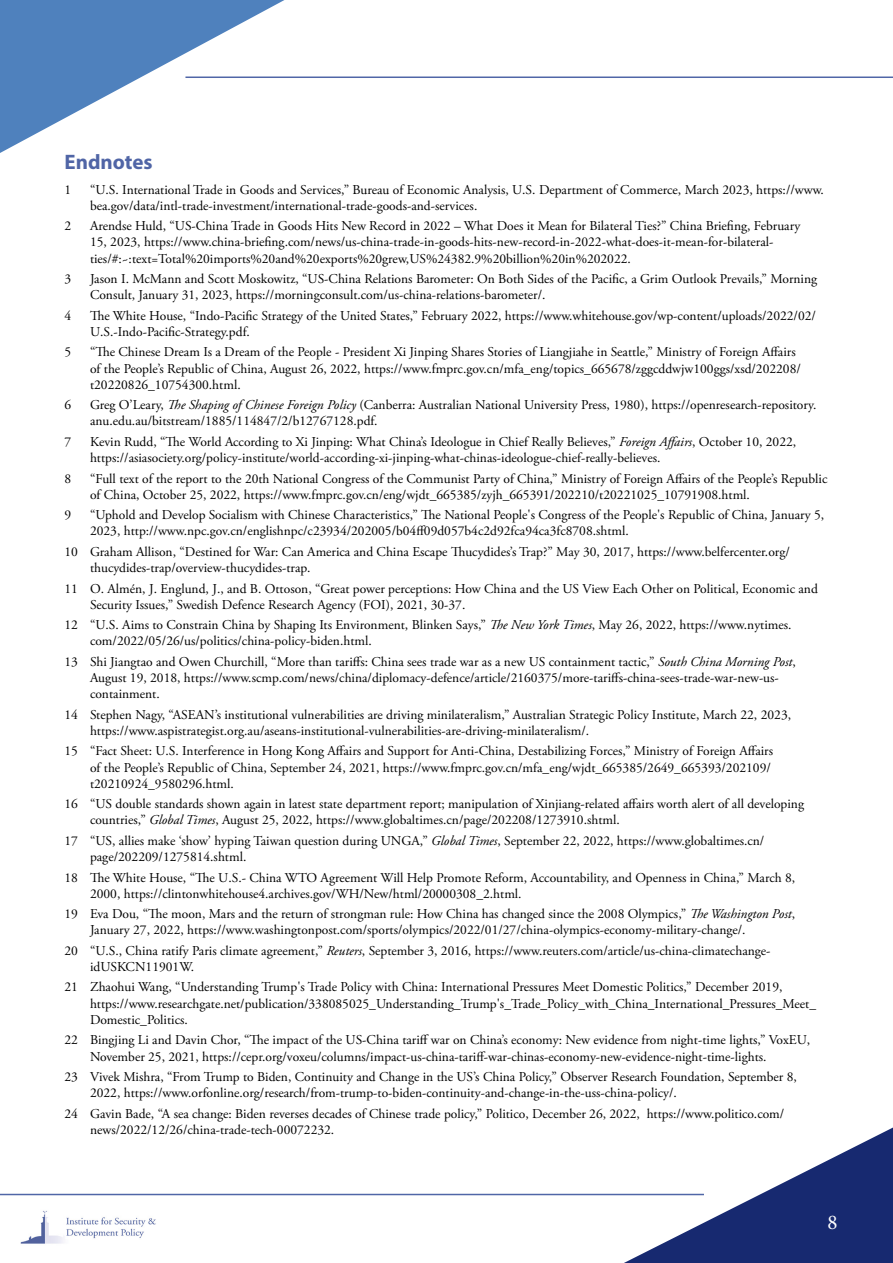
<style>
.page{position:relative;width:893px;height:1263px;background:#fff}
.page>*{position:absolute;margin:0;border:0;box-sizing:border-box;transform-origin:0 0}
.Head-1{font:700 21px "Myriad Pro";color:#5065a6}
.t1{font:21px "Minion Pro";color:#fff}
.t2{font:13.5px/16.2px "Adobe Garamond Pro";color:#000}
.s1{font-style:italic}
</style>
<div class="page">
<svg style="left:0;top:0;width:284px;height:153px"></svg>
<hr style="left:185px;top:77px;width:708px;height:1px;background:#5066a7">
<svg style="left:624px;top:1127px;width:269px;height:136px"></svg>
<hr style="left:0;top:1194px;width:704px;height:1px;background:#5066a7">
<img style="left:20px;top:1210px;width:136px;height:34px">
<p class="Head-1" style="left:64px;top:148px;width:90px">Endnotes</p>
<p class="t2" style="left:64px;top:182px;width:8px">1</p>
<p class="t2" style="left:90px;top:182px;width:735px">“U.S. International Trade in Goods and Services,” Bureau of Economic Analysis, U.S. Department of Commerce, March 2023, https://www. bea.gov/data/intl-trade-investment/international-trade-goods-and-services.</p>
<p class="t2" style="left:64px;top:218px;width:8px">2</p>
<p class="t2" style="left:90px;top:218px;width:712px">Arendse Huld, “US-China Trade in Goods Hits New Record in 2022 – What Does it Mean for Bilateral Ties?” China Briefing, February<br>15, 2023, https://www.china-briefing.com/news/us-china-trade-in-goods-hits-new-record-in-2022-what-does-it-mean-for-bilateral&shy;ties/#:~:text=Total%20imports%20and%20exports%20grew,US%24382.9%20billion%20in%202022.</p>
<p class="t2" style="left:64px;top:271px;width:8px">3</p>
<p class="t2" style="left:90px;top:271px;width:729px">Jason I. McMann and Scott Moskowitz, “US-China Relations Barometer: On Both Sides of the Pacific, a Grim Outlook Prevails,” Morning<br>Consult, January 31, 2023, https://morningconsult.com/us-china-relations-barometer/.</p>
<p class="t2" style="left:64px;top:308px;width:8px">4</p>
<p class="t2" style="left:90px;top:308px;width:727px">The White House, “Indo-Pacific Strategy of the United States,” February 2022, https://www.whitehouse.gov/wp-content/uploads/2022/02/<br>U.S.-Indo-Pacific-Strategy.pdf.</p>
<p class="t2" style="left:64px;top:344px;width:8px">5</p>
<p class="t2" style="left:90px;top:344px;width:712px">“The Chinese Dream Is a Dream of the People - President Xi Jinping Shares Stories of Liangjiahe in Seattle,” Ministry of Foreign Affairs of the People’s Republic of China, August 26, 2022, https://www.fmprc.gov.cn/mfa_eng/topics_665678/zggcddwjw100ggs/xsd/202208/ t20220826_10754300.html.</p>
<p class="t2" style="left:64px;top:397px;width:8px">6</p>
<p class="t2" style="left:90px;top:397px;width:728px">Greg O’Leary, <span class="s1">The Shaping of Chinese Foreign Policy</span> (Canberra: Australian National University Press, 1980), https://openresearch-repository. anu.edu.au/bitstream/1885/114847/2/b12767128.pdf.</p>
<p class="t2" style="left:64px;top:434px;width:8px">7</p>
<p class="t2" style="left:90px;top:434px;width:708px">Kevin Rudd, “The World According to Xi Jinping: What China’s Ideologue in Chief Really Believes,” <span class="s1">Foreign Affairs</span>, October 10, 2022, https://asiasociety.org/policy-institute/world-according-xi-jinping-what-chinas-ideologue-chief-really-believes.</p>
<p class="t2" style="left:64px;top:471px;width:8px">8</p>
<p class="t2" style="left:90px;top:471px;width:739px">“Full text of the report to the 20th National Congress of the Communist Party of China,” Ministry of Foreign Affairs of the People’s Republic of China, October 25, 2022, https://www.fmprc.gov.cn/eng/wjdt_665385/zyjh_665391/202210/t20221025_10791908.html.</p>
<p class="t2" style="left:64px;top:507px;width:8px">9</p>
<p class="t2" style="left:90px;top:507px;width:736px">“Uphold and Develop Socialism with Chinese Characteristics,” The National People's Congress of the People's Republic of China, January 5,<br>2023, http://www.npc.gov.cn/englishnpc/c23934/202005/b04ff09d057b4c2d92fca94ca3fc8708.shtml.</p>
<p class="t2" style="left:90px;top:544px;width:701px;text-indent:-26px">10 Graham Allison, “Destined for War: Can America and China Escape Thucydides’s Trap?” May 30, 2017, https://www.belfercenter.org/ thucydides-trap/overview-thucydides-trap.</p>
<p class="t2" style="left:90px;top:581px;width:729px;text-indent:-26px">11 O. Almén, J. Englund, J., and B. Ottoson, “Great power perceptions: How China and the US View Each Other on Political, Economic and<br>Security Issues,” Swedish Defence Research Agency (FOI), 2021, 30-37.</p>
<p class="t2" style="left:90px;top:617px;width:703px;text-indent:-26px">12 “U.S. Aims to Constrain China by Shaping Its Environment, Blinken Says,” <span class="s1">The New York Times</span>, May 26, 2022, https://www.nytimes. com/2022/05/26/us/politics/china-policy-biden.html.</p>
<p class="t2" style="left:90px;top:654px;width:707px;text-indent:-26px">13 Shi Jiangtao and Owen Churchill, “More than tariffs: China sees trade war as a new US containment tactic,” <span class="s1">South China Morning Post</span>,<br>August 19, 2018, https://www.scmp.com/news/china/diplomacy-defence/article/2160375/more-tariffs-china-sees-trade-war-new-us&shy;containment.</p>
<p class="t2" style="left:90px;top:707px;width:703px;text-indent:-26px">14 Stephen Nagy, “ASEAN’s institutional vulnerabilities are driving minilateralism,” Australian Strategic Policy Institute, March 22, 2023, https://www.aspistrategist.org.au/aseans-institutional-vulnerabilities-are-driving-minilateralism/.</p>
<p class="t2" style="left:90px;top:743px;width:685px;text-indent:-26px">15 “Fact Sheet: U.S. Interference in Hong Kong Affairs and Support for Anti-China, Destabilizing Forces,” Ministry of Foreign Affairs of the People’s Republic of China, September 24, 2021, https://www.fmprc.gov.cn/mfa_eng/wjdt_665385/2649_665393/202109/ t20210924_9580296.html.</p>
<p class="t2" style="left:90px;top:796px;width:716px;text-indent:-26px">16 “US double standards shown again in latest state department report; manipulation of Xinjiang-related affairs worth alert of all developing countries,” <span class="s1">Global Times</span>, August 25, 2022, https://www.globaltimes.cn/page/202208/1273910.shtml.</p>
<p class="t2" style="left:90px;top:833px;width:676px;text-indent:-26px">17 “US, allies make ‘show’ hyping Taiwan question during UNGA,” <span class="s1">Global Times</span>, September 22, 2022, https://www.globaltimes.cn/ page/202209/1275814.shtml.</p>
<p class="t2" style="left:90px;top:870px;width:707px;text-indent:-26px">18 The White House, “The U.S.- China WTO Agreement Will Help Promote Reform, Accountability, and Openness in China,” March 8,<br>2000, https://clintonwhitehouse4.archives.gov/WH/New/html/20000308_2.html.</p>
<p class="t2" style="left:90px;top:906px;width:707px;text-indent:-26px">19 Eva Dou, “The moon, Mars and the return of strongman rule: How China has changed since the 2008 Olympics,” <span class="s1">The Washington Post</span>,<br>January 27, 2022, https://www.washingtonpost.com/sports/olympics/2022/01/27/china-olympics-economy-military-change/.</p>
<p class="t2" style="left:90px;top:943px;width:682px;text-indent:-26px">20 “U.S., China ratify Paris climate agreement,” <span class="s1">Reuters</span>, September 3, 2016, https://www.reuters.com/article/us-china-climatechange&shy;idUSKCN11901W.</p>
<p class="t2" style="left:90px;top:979px;width:728px;text-indent:-26px">21 Zhaohui Wang, “Understanding Trump's Trade Policy with China: International Pressures Meet Domestic Politics,” December 2019, https://www.researchgate.net/publication/338085025_Understanding_Trump's_Trade_Policy_with_China_International_Pressures_Meet_<br>Domestic_Politics.</p>
<p class="t2" style="left:90px;top:1032px;width:722px;text-indent:-26px">22 Bingjing Li and Davin Chor, “The impact of the US-China tariff war on China’s economy: New evidence from night-time lights,” VoxEU,<br>November 25, 2021, https://cepr.org/voxeu/columns/impact-us-china-tariff-war-chinas-economy-new-evidence-night-time-lights.</p>
<p class="t2" style="left:90px;top:1069px;width:708px;text-indent:-26px">23 Vivek Mishra, “From Trump to Biden, Continuity and Change in the US’s China Policy,” Observer Research Foundation, September 8,<br>2022, https://www.orfonline.org/research/from-trump-to-biden-continuity-and-change-in-the-uss-china-policy/.</p>
<p class="t2" style="left:90px;top:1106px;width:696px;text-indent:-26px">24 Gavin Bade, “A sea change: Biden reverses decades of Chinese trade policy,” Politico, December 26, 2022, https://www.politico.com/ news/2022/12/26/china-trade-tech-00072232.</p>
<h1 class="t1" style="left:827px;top:1208px;width:12px">8</h1>
</div>
